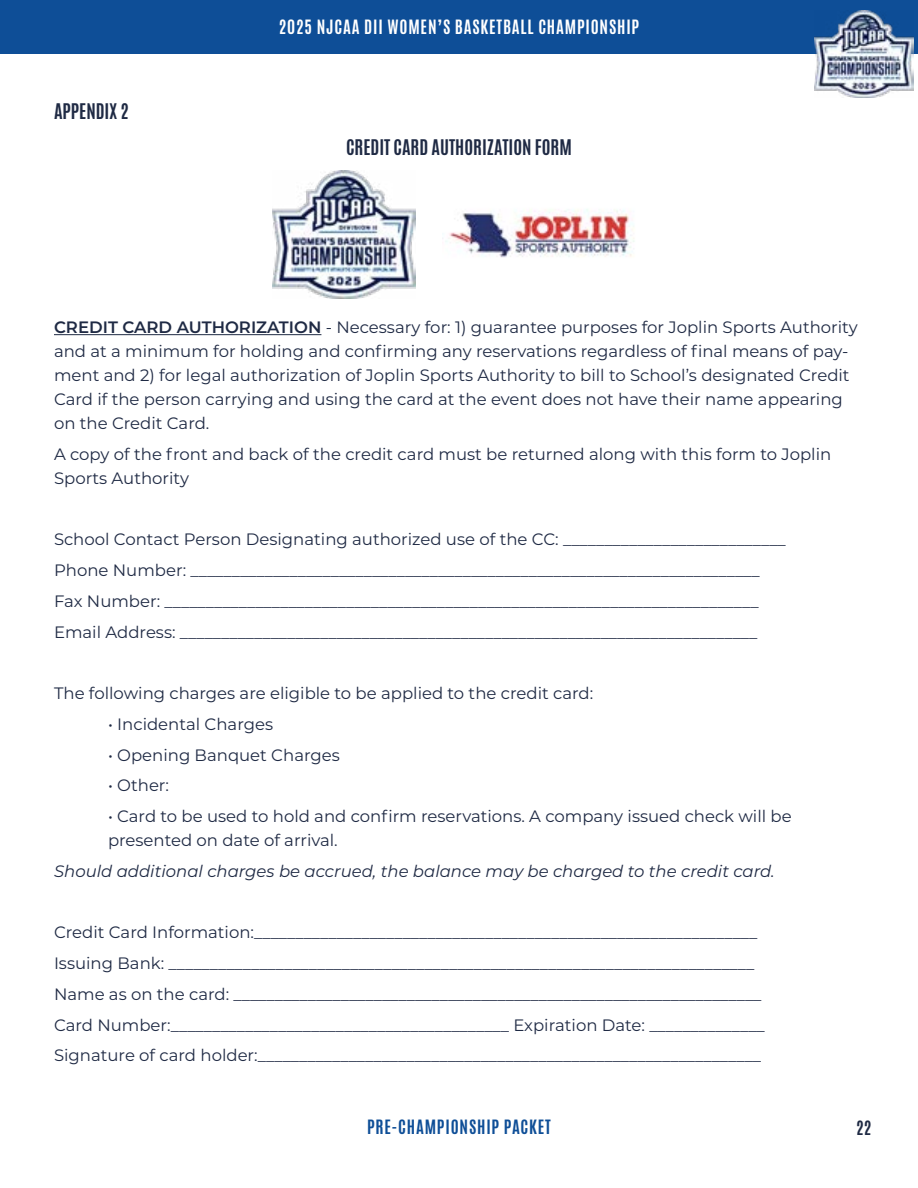
<style>
.page{position:relative;width:918px;height:1188px;background:#fff}
.page>*{position:absolute;margin:0;border:0;box-sizing:border-box;transform-origin:0 0}
.t1{font:700 18px "Antonio";color:#1f2a44}
.t2{font:16.5px/30.8px "Montserrat";color:#1f2a44}
.t3{font:italic 16.5px "Montserrat";color:#1f2a44}
.t4{font:700 16.5px "Antonio";letter-spacing:.05em;color:#fff}
.t5{font:700 16.5px "Antonio";letter-spacing:.05em;color:#0e4e97}
.t6{font:700 16.5px "Antonio";color:#1f2a44}
.s1{font-weight:600}
</style>
<div class="page">
<div style="left:0;top:0;width:918px;height:54px;background:#0e4e97"></div>
<img style="left:815px;top:10px;width:98px;height:88px">
<hr style="left:54px;top:334px;width:267px;height:1px;background:#1f2a44">
<img style="left:445px;top:209px;width:189px;height:49px">
<img style="left:272px;top:170px;width:144px;height:128px">
<p class="t1" style="left:54px;top:97px;width:76px">APPENDIX 2</p>
<p class="t4" style="left:279px;top:15px;width:362px">2025 NJCAA DII WOMEN’S BASKETBALL CHAMPIONSHIP</p>
<p class="t1" style="left:346px;top:134px;width:227px">CREDIT CARD AUTHORIZATION FORM</p>
<p class="t2" style="left:54px;top:315px;width:805px;line-height:24px"><span class="s1">CREDIT CARD AUTHORIZATION</span> - Necessary for: 1) guarantee purposes for Joplin Sports Authority and at a minimum for holding and confirming any reservations regardless of final means of pay&shy;ment and 2) for legal authorization of Joplin Sports Authority to bill to School’s designated Credit Card if the person carrying and using the card at the event does not have their name appearing on the Credit Card.</p>
<p class="t2" style="left:54px;top:441px;width:779px;line-height:24px">A copy of the front and back of the credit card must be returned along with this form to Joplin<br>Sports Authority</p>
<p class="t2" style="left:54px;top:523px;width:733px">School Contact Person Designating authorized use of the CC: ___________________________ Phone Number: _____________________________________________________________________ Fax Number: ________________________________________________________________________ Email Address: ______________________________________________________________________</p>
<p class="t2" style="left:54px;top:677px;width:541px">The following charges are eligible to be applied to the credit card:</p>
<p class="t2" style="left:108px;top:708px;width:167px">• Incidental Charges</p>
<p class="t2" style="left:108px;top:739px;width:233px">• Opening Banquet Charges</p>
<p class="t2" style="left:108px;top:770px;width:63px">• Other:</p>
<p class="t2" style="left:108px;top:804px;width:685px;line-height:24px">• Card to be used to hold and confirm reservations. A company issued check will be presented on date of arrival.</p>
<p class="t3" style="left:54px;top:860px;width:722px">Should additional charges be accrued, the balance may be charged to the credit card.</p>
<p class="t2" style="left:54px;top:917px;width:712px">Credit Card Information:_____________________________________________________________ Issuing Bank: _______________________________________________________________________ Name as on the card: ________________________________________________________________ Card Number:_________________________________________ Expiration Date: ______________ Signature of card holder:_____________________________________________________________</p>
<p class="t5" style="left:367px;top:1115px;width:185px">PRE-CHAMPIONSHIP PACKET</p>
<p class="t6" style="left:856px;top:1115px;width:17px">22</p>
</div>
